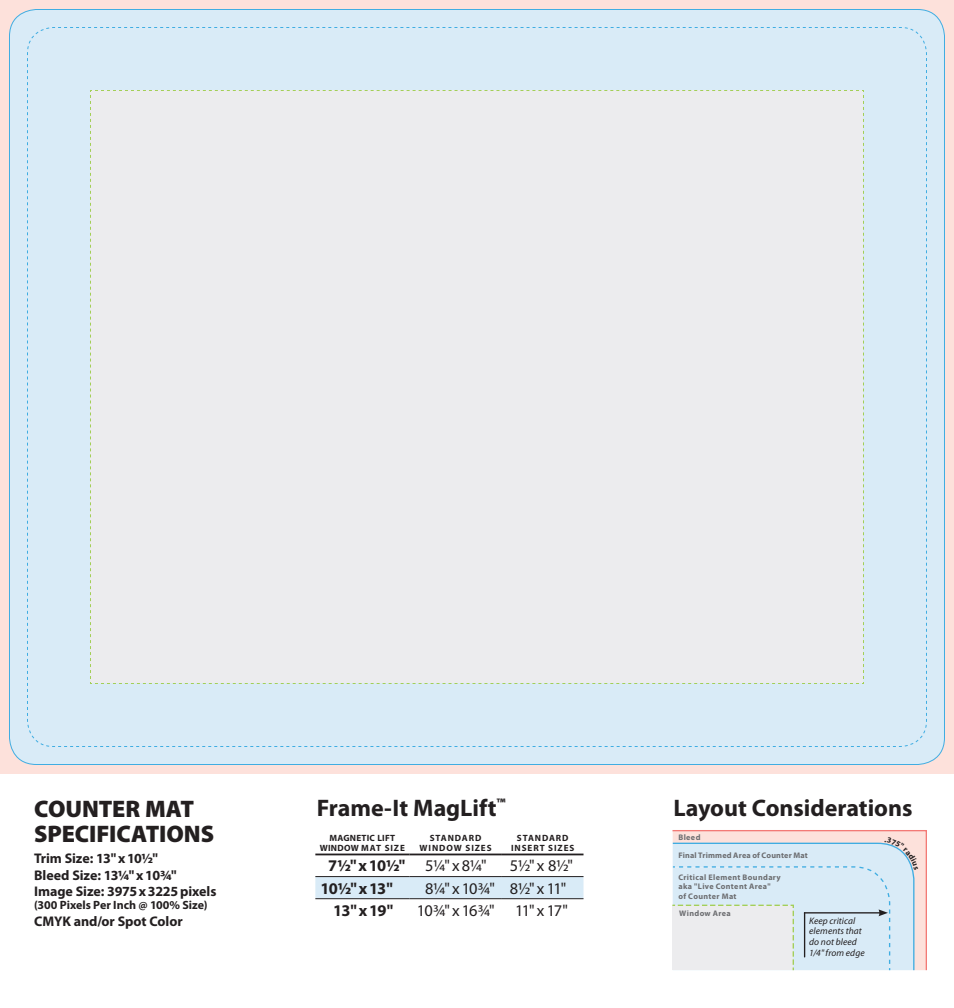
<style>
.page{position:relative;width:954px;height:1008px;background:#fff}
.page>*{position:absolute;margin:0;border:0;box-sizing:border-box;transform-origin:0 0}
.t1{font:700 24px "Myriad Pro";color:#231f20}
.t2{font:900 24px/25px "Myriad Pro";letter-spacing:-.005em;color:#231f20}
.t3{font:700 16.4px "Myriad Pro";letter-spacing:-.01em;color:#231f20}
.t4{font:16.4px "Myriad Pro";letter-spacing:-.01em;color:#231f20}
.t5{font:16.4px "Myriad Pro";letter-spacing:-.05em;color:#231f20}
.t6{font:700 14px/16.8px "Myriad Pro";letter-spacing:-.005em;color:#231f20}
.t7{font:700 12px "Myriad Pro";color:#231f20}
.t8{font:italic 9.4px/10.8px "Myriad Pro";letter-spacing:.01em;color:#231f20}
.t9{font:700 9.1px/9.1px "Myriad Pro";letter-spacing:.095em;color:#231f20;text-align:center}
.t10{font:700 9.1px/9.1px "Myriad Pro";letter-spacing:.03em;color:#231f20;text-align:center}
.t11{font:700 8.1px/9.8px "Myriad Pro";letter-spacing:.045em;color:#6c6d70}
.t12{font:700 8.1px "Myriad Pro";letter-spacing:.02em;color:#6c6d70}
.s1{font-weight:400}
</style>
<div class="page">
<div style="left:0;top:0;width:954px;height:774px;background:#fde1db"></div>
<div style="left:9px;top:10px;width:935px;height:755px;background:#d9ebf7;border-radius:27px"></div>
<div style="left:90px;top:90px;width:774px;height:594px;background:#ececee"></div>
<div style="left:315px;top:877px;width:269px;height:21px;background:#d9ebf7"></div>
<hr style="left:315px;top:854px;width:94px;height:1px;background:#231f20">
<hr style="left:409px;top:854px;width:93px;height:1px;background:#231f20">
<hr style="left:502px;top:854px;width:82px;height:1px;background:#231f20">
<hr style="left:315px;top:876px;width:94px;height:1px;background:#231f20">
<hr style="left:409px;top:876px;width:93px;height:1px;background:#231f20">
<hr style="left:502px;top:876px;width:82px;height:1px;background:#231f20">
<hr style="left:315px;top:898px;width:94px;height:1px;background:#231f20">
<hr style="left:409px;top:898px;width:93px;height:1px;background:#231f20">
<hr style="left:502px;top:898px;width:82px;height:1px;background:#231f20">
<svg style="left:672px;top:830px;width:255px;height:141px;background:#dde5ed"></svg>
<h1 class="t2" style="left:34px;top:795px;width:182px">COUNTER MAT<br>SPECIFICATIONS</h1>
<p class="t6" style="left:34px;top:849px;width:184px">Trim Size: 13"x10½"<br>Bleed Size: 13¼"x10¾"<br>Image Size: 3975x3225pixels</p>
<p class="t7" style="left:34px;top:898px;width:175px">(300 Pixels Per Inch @ 100% Size)</p>
<p class="t6" style="left:34px;top:913px;width:150px">CMYK and/or Spot Color</p>
<p class="t6" style="left:496px;top:795px;width:11px">™</p>
<h1 class="t1" style="left:317px;top:792px;width:181px">Frame-It MagLift</h1>
<h1 class="t1" style="left:673px;top:792px;width:241px">Layout Considerations</h1>
<p class="t11" style="left:678px;top:832px;width:24px">Bleed</p>
<p class="t12" style="left:678px;top:850px;width:131px">Final Trimmed Area of Counter Mat</p>
<p class="t11" style="left:678px;top:872px;width:104px">Critical Element Boundary aka "Live Content Area"<br>of Counter Mat</p>
<p class="t10" style="left:320px;top:834px;width:87px">MAGNETIC LIFT<br>WINDOW MAT SIZE</p>
<p class="t9" style="left:420px;top:834px;width:73px">STANDARD<br>WINDOW SIZES</p>
<p class="t9" style="left:511px;top:834px;width:65px">STANDARD<br>INSERT SIZES</p>
<p class="t3" style="left:328px;top:855px;width:160px">7½"x10½" <span class="s1">5¼"x8¼"</span></p>
<p class="t4" style="left:510px;top:856px;width:65px">5½" x 8½"</p>
<p class="t3" style="left:320px;top:877px;width:74px">10½"x13"</p>
<p class="t4" style="left:425px;top:878px;width:143px">8¼"x10¾" 8½"x 11"</p>
<p class="t3" style="left:333px;top:899px;width:61px">13"x19"</p>
<p class="t5" style="left:417px;top:900px;width:153px">10¾"x16¾" 11"x 17"</p>
<p class="t11" style="left:679px;top:908px;width:53px">Window Area</p>
<p class="t8" style="left:809px;top:915px;width:57px">Keep critical elements that do not bleed<br>1/4" from edge</p>
</div>
